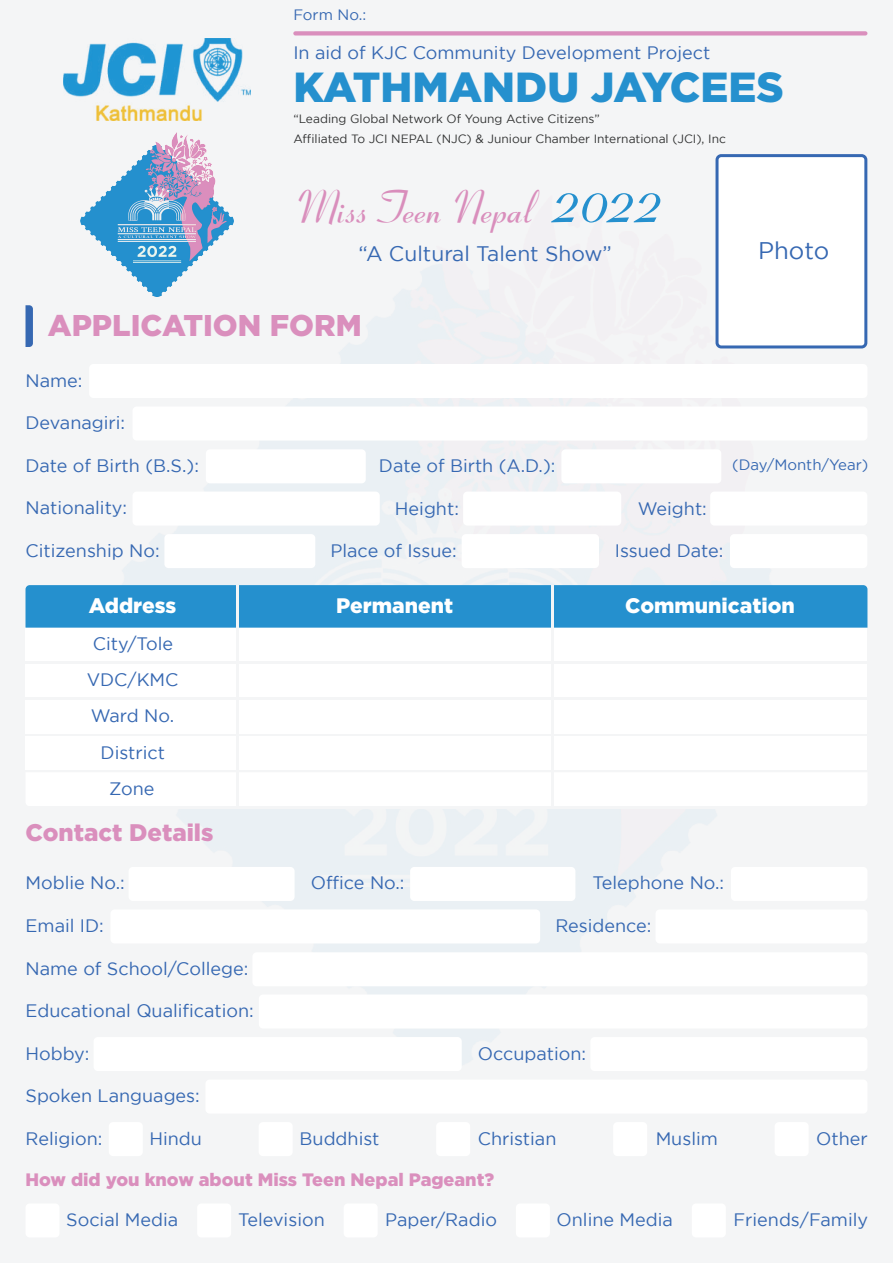
<style>
.page{position:relative;width:893px;height:1263px;background:#f4f5f6}
.page>*{position:absolute;margin:0;border:0;box-sizing:border-box;transform-origin:0 0}
.t1{font:46.05px "Pageant";color:#d98ebc}
.t2{font:900 42px "Gotham";color:#2590ce}
.t3{font:900 30px "Gotham";color:#da8fbd}
.t4{font:900 24px "Gotham";color:#da8fbd}
.t5{font:24px "Gotham";color:#3668b2}
.t6{font:900 21px "Gotham";color:#fff}
.t7{font:21px "Gotham";color:#3668b2}
.t8{font:18px/36.2px "Gotham";color:#3668b2;text-align:center}
.t9{font:900 18px "Gotham";color:#da8fbd}
.t10{font:15px "Gotham";color:#3668b2}
.t11{font:12px/20.1px "Gotham";color:#323333}
.s1{font-size:69px;color:#2590ce}
</style>
<div class="page">
<img style="left:80px;top:218px;width:770px;height:846px">
<img style="left:81px;top:132px;width:152px;height:165px">
<svg style="left:26px;top:305px;width:7px;height:42px"></svg>
<div style="left:89px;top:364px;width:778px;height:34px;background:#fff;border-radius:4px"></div>
<div style="left:133px;top:406px;width:734px;height:34px;background:#fff;border-radius:4px"></div>
<div style="left:133px;top:492px;width:247px;height:34px;background:#fff;border-radius:4px"></div>
<div style="left:206px;top:449px;width:160px;height:34px;background:#fff;border-radius:4px"></div>
<div style="left:710px;top:492px;width:157px;height:34px;background:#fff;border-radius:4px"></div>
<div style="left:463px;top:492px;width:158px;height:34px;background:#fff;border-radius:4px"></div>
<div style="left:462px;top:534px;width:137px;height:34px;background:#fff;border-radius:4px"></div>
<div style="left:730px;top:534px;width:137px;height:34px;background:#fff;border-radius:4px"></div>
<div style="left:164px;top:534px;width:151px;height:34px;background:#fff;border-radius:4px"></div>
<img style="left:64px;top:38px;width:186px;height:82px">
<div style="left:293px;top:31px;width:574px;height:5px;background:#da8fbd;border-radius:2px"></div>
<div style="left:561px;top:449px;width:160px;height:34px;background:#fff;border-radius:4px"></div>
<div style="left:129px;top:867px;width:166px;height:34px;background:#fff;border-radius:4px"></div>
<div style="left:110px;top:909px;width:430px;height:34px;background:#fff;border-radius:4px"></div>
<div style="left:655px;top:909px;width:212px;height:34px;background:#fff;border-radius:4px"></div>
<div style="left:259px;top:994px;width:608px;height:34px;background:#fff;border-radius:4px"></div>
<div style="left:252px;top:952px;width:615px;height:34px;background:#fff;border-radius:4px"></div>
<div style="left:205px;top:1079px;width:662px;height:34px;background:#fff;border-radius:4px"></div>
<div style="left:590px;top:1037px;width:277px;height:34px;background:#fff;border-radius:4px"></div>
<div style="left:94px;top:1037px;width:368px;height:34px;background:#fff;border-radius:4px"></div>
<div style="left:109px;top:1122px;width:34px;height:34px;background:#fff;border-radius:4px"></div>
<div style="left:259px;top:1122px;width:34px;height:34px;background:#fff;border-radius:4px"></div>
<div style="left:436px;top:1122px;width:34px;height:34px;background:#fff;border-radius:4px"></div>
<div style="left:613px;top:1122px;width:34px;height:34px;background:#fff;border-radius:4px"></div>
<div style="left:775px;top:1122px;width:34px;height:34px;background:#fff;border-radius:4px"></div>
<div style="left:26px;top:1203px;width:34px;height:34px;background:#fff;border-radius:4px"></div>
<div style="left:197px;top:1203px;width:34px;height:34px;background:#fff;border-radius:4px"></div>
<div style="left:344px;top:1203px;width:34px;height:34px;background:#fff;border-radius:4px"></div>
<div style="left:516px;top:1203px;width:34px;height:34px;background:#fff;border-radius:4px"></div>
<div style="left:692px;top:1203px;width:34px;height:34px;background:#fff;border-radius:4px"></div>
<div style="left:410px;top:867px;width:165px;height:34px;background:#fff;border-radius:4px"></div>
<div style="left:731px;top:867px;width:136px;height:34px;background:#fff;border-radius:4px"></div>
<hr style="left:26px;top:734px;width:841px;height:2px;background:#f4f5f6">
<div style="left:26px;top:628px;width:841px;height:34px;background:#fff"></div>
<div style="left:26px;top:664px;width:841px;height:34px;background:#fff"></div>
<div style="left:26px;top:700px;width:841px;height:34px;background:#fff"></div>
<div style="left:26px;top:736px;width:841px;height:34px;background:#fff"></div>
<hr style="left:26px;top:770px;width:841px;height:2px;background:#f4f5f6">
<div style="left:26px;top:772px;width:841px;height:34px;background:#fff"></div>
<hr style="left:26px;top:806px;width:841px;height:2px;background:#f4f5f6">
<div style="left:26px;top:585px;width:841px;height:43px;background:#2590ce"></div>
<hr style="left:26px;top:662px;width:841px;height:2px;background:#f4f5f6">
<hr style="left:26px;top:698px;width:841px;height:2px;background:#f4f5f6">
<hr style="left:236px;top:585px;width:2px;height:223px;background:#f4f5f6">
<hr style="left:552px;top:585px;width:2px;height:223px;background:#f4f5f6">
<div style="left:717px;top:156px;width:149px;height:191px;background:#fff;border-radius:4px"></div>
<div style="left:715px;top:154px;width:152px;height:194px;border:3px solid #3668b2;border-radius:4px"></div>
<p class="t10" style="left:293px;top:7px;width:74px">Form No.:</p>
<p class="t8" style="left:293px;top:35px;width:418px">In aid of KJC Community Development Project</p>
<h2 class="t2" style="left:293px;top:63px;width:492px">KATHMANDU JAYCEES</h2>
<p class="t11" style="left:293px;top:108px;width:434px">“Leading Global Network Of Young Active Citizens”<br>Affiliated To JCI NEPAL (NJC) &amp; Juniour Chamber International (JCI), Inc</p>
<h1 class="t1" style="left:299px;top:180px;width:371px">Miss Teen Nepal <span class="s1">2022</span></h1>
<p class="t7" style="left:359px;top:242px;width:255px">“A Cultural Talent Show”</p>
<h3 class="t3" style="left:48px;top:308px;width:315px">APPLICATION FORM</h3>
<h3 class="t5" style="left:758px;top:237px;width:73px">Photo</h3>
<p class="t8" style="left:26px;top:362px;width:59px">Name:</p>
<p class="t8" style="left:26px;top:404px;width:101px">Devanagiri:</p>
<p class="t8" style="left:26px;top:447px;width:175px">Date of Birth (B.S.):</p>
<p class="t8" style="left:26px;top:489px;width:103px">Nationality:</p>
<p class="t8" style="left:26px;top:532px;width:136px">Citizenship No:</p>
<p class="t8" style="left:330px;top:532px;width:128px">Place of Issue:</p>
<p class="t8" style="left:615px;top:532px;width:110px">Issued Date:</p>
<p class="t8" style="left:379px;top:447px;width:178px">Date of Birth (A.D.):</p>
<p class="t10" style="left:732px;top:457px;width:138px">(Day/Month/Year)</p>
<p class="t8" style="left:395px;top:490px;width:65px">Height:</p>
<p class="t8" style="left:638px;top:490px;width:71px">Weight:</p>
<p class="t6" style="left:89px;top:593px;width:89px">Address</p>
<p class="t6" style="left:336px;top:593px;width:119px">Permanent</p>
<p class="t6" style="left:625px;top:593px;width:171px">Communication</p>
<p class="t8" style="left:87px;top:625px;width:93px">City/Tole<br>VDC/KMC<br>Ward No.<br>District<br>Zone</p>
<h3 class="t4" style="left:26px;top:819px;width:189px">Contact Details</h3>
<p class="t8" style="left:26px;top:865px;width:101px">Moblie No.:</p>
<p class="t8" style="left:311px;top:865px;width:95px">Office No.:</p>
<p class="t8" style="left:592px;top:865px;width:133px">Telephone No.:</p>
<p class="t8" style="left:26px;top:907px;width:80px">Email ID:</p>
<p class="t8" style="left:555px;top:907px;width:98px">Residence:</p>
<p class="t8" style="left:26px;top:950px;width:224px">Name of School/College:</p>
<p class="t8" style="left:26px;top:992px;width:230px">Educational Qualification:</p>
<p class="t8" style="left:26px;top:1035px;width:65px">Hobby:</p>
<p class="t8" style="left:478px;top:1035px;width:110px">Occupation:</p>
<p class="t8" style="left:26px;top:1077px;width:176px">Spoken Languages:</p>
<p class="t8" style="left:26px;top:1120px;width:78px">Religion:</p>
<p class="t8" style="left:149px;top:1120px;width:54px">Hindu</p>
<p class="t8" style="left:300px;top:1120px;width:81px">Buddhist</p>
<p class="t8" style="left:478px;top:1120px;width:80px">Christian</p>
<p class="t8" style="left:656px;top:1120px;width:64px">Muslim</p>
<p class="t8" style="left:816px;top:1120px;width:53px">Other</p>
<p class="t9" style="left:26px;top:1170px;width:470px">How did you know about Miss Teen Nepal Pageant?</p>
<p class="t8" style="left:66px;top:1201px;width:114px">Social Media</p>
<p class="t8" style="left:238px;top:1201px;width:88px">Television</p>
<p class="t8" style="left:385px;top:1201px;width:113px">Paper/Radio</p>
<p class="t8" style="left:557px;top:1201px;width:118px">Online Media</p>
<p class="t8" style="left:733px;top:1201px;width:136px">Friends/Family</p>
</div>
